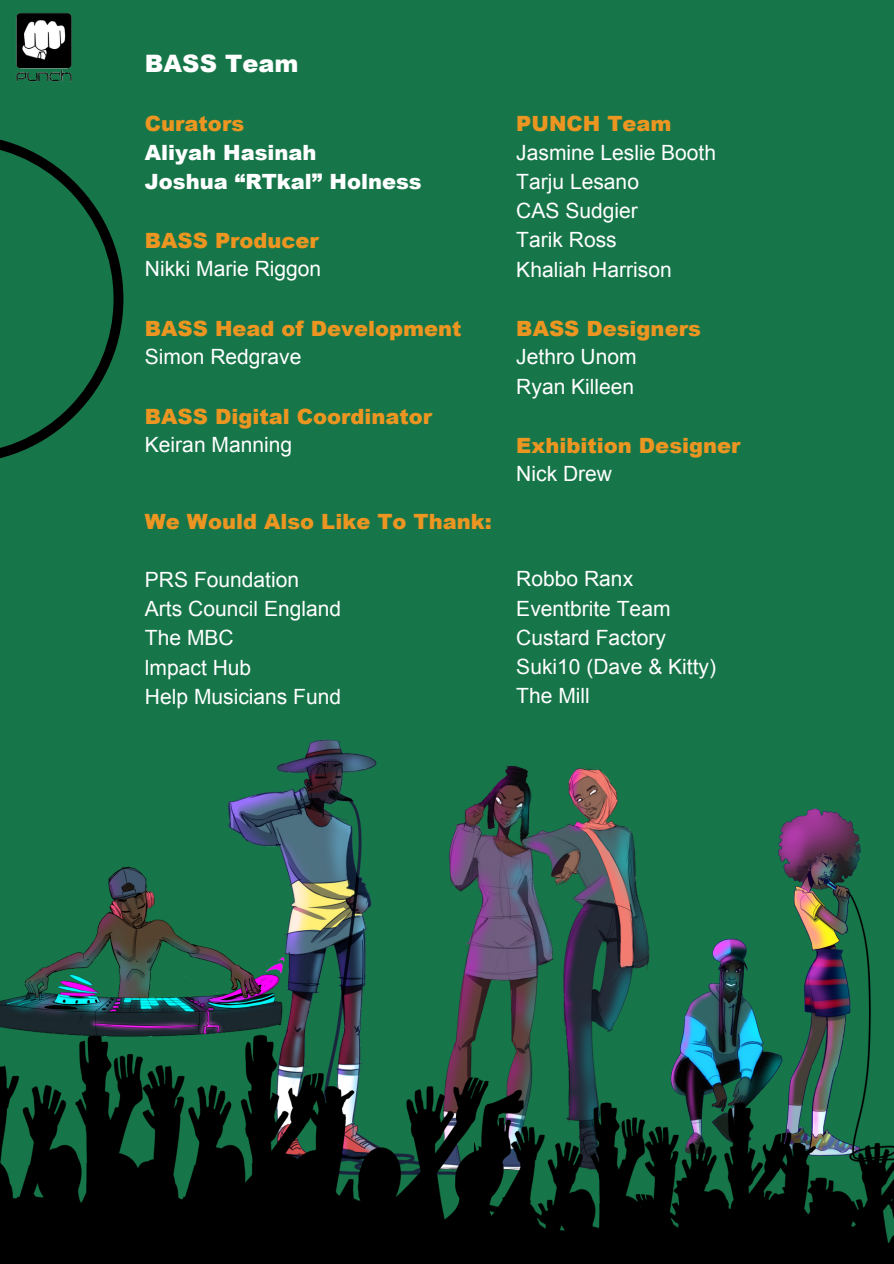
<style>
.page{position:relative;width:894px;height:1264px;background:#fff}
.page>*{position:absolute;margin:0;border:0;box-sizing:border-box;transform-origin:0 0}
.t1{font:900 24px "Arial";color:#fff}
.t2{font:21px/29.2px "Arial";color:#fff}
.t3{font:900 21px "Arial";color:#ec9521}
.t4{font:900 21px/29.2px "Arial";color:#fff}
</style>
<div class="page">
<div style="left:0;top:0;width:893px;height:1263px;background:#177649"></div>
<img style="left:562px;top:788px;width:331px;height:475px">
<img style="left:0;top:739px;width:562px;height:524px">
<svg style="left:0;top:139px;width:123px;height:320px"></svg>
<img style="left:16px;top:13px;width:56px;height:69px">
<img style="left:0;top:792px;width:318px;height:458px">
<p class="t1" style="left:145px;top:45px;width:155px">BASS Team</p>
<p class="t3" style="left:145px;top:108px;width:101px">Curators</p>
<p class="t4" style="left:145px;top:137px;width:278px">Aliyah Hasinah<br>Joshua “RTkal” Holness</p>
<p class="t3" style="left:145px;top:225px;width:175px">BASS Producer</p>
<p class="t2" style="left:145px;top:254px;width:178px">Nikki Marie Riggon</p>
<p class="t3" style="left:145px;top:313px;width:318px">BASS Head of Development</p>
<p class="t2" style="left:145px;top:342px;width:158px">Simon Redgrave</p>
<p class="t3" style="left:145px;top:400px;width:289px">BASS Digital Coordinator</p>
<p class="t2" style="left:145px;top:430px;width:149px">Keiran Manning</p>
<p class="t3" style="left:145px;top:506px;width:348px">We Would Also Like To Thank:</p>
<p class="t3" style="left:516px;top:108px;width:157px">PUNCH Team</p>
<p class="t2" style="left:516px;top:138px;width:201px">Jasmine Leslie Booth<br>Tarju Lesano<br>CAS Sudgier<br>Tarik Ross<br>Khaliah Harrison</p>
<p class="t3" style="left:516px;top:313px;width:186px">BASS Designers</p>
<p class="t2" style="left:516px;top:342px;width:122px">Jethro Unom<br>Ryan Killeen</p>
<p class="t3" style="left:516px;top:430px;width:226px">Exhibition Designer</p>
<p class="t2" style="left:516px;top:459px;width:97px">Nick Drew</p>
<p class="t2" style="left:145px;top:565px;width:198px">PRS Foundation<br>Arts Council England<br>The MBC<br>lmpact Hub<br>Help Musicians Fund</p>
<p class="t2" style="left:516px;top:564px;width:201px">Robbo Ranx<br>Eventbrite Team<br>Custard Factory<br>Suki10 (Dave &amp; Kitty)<br>The Mill</p>
</div>
